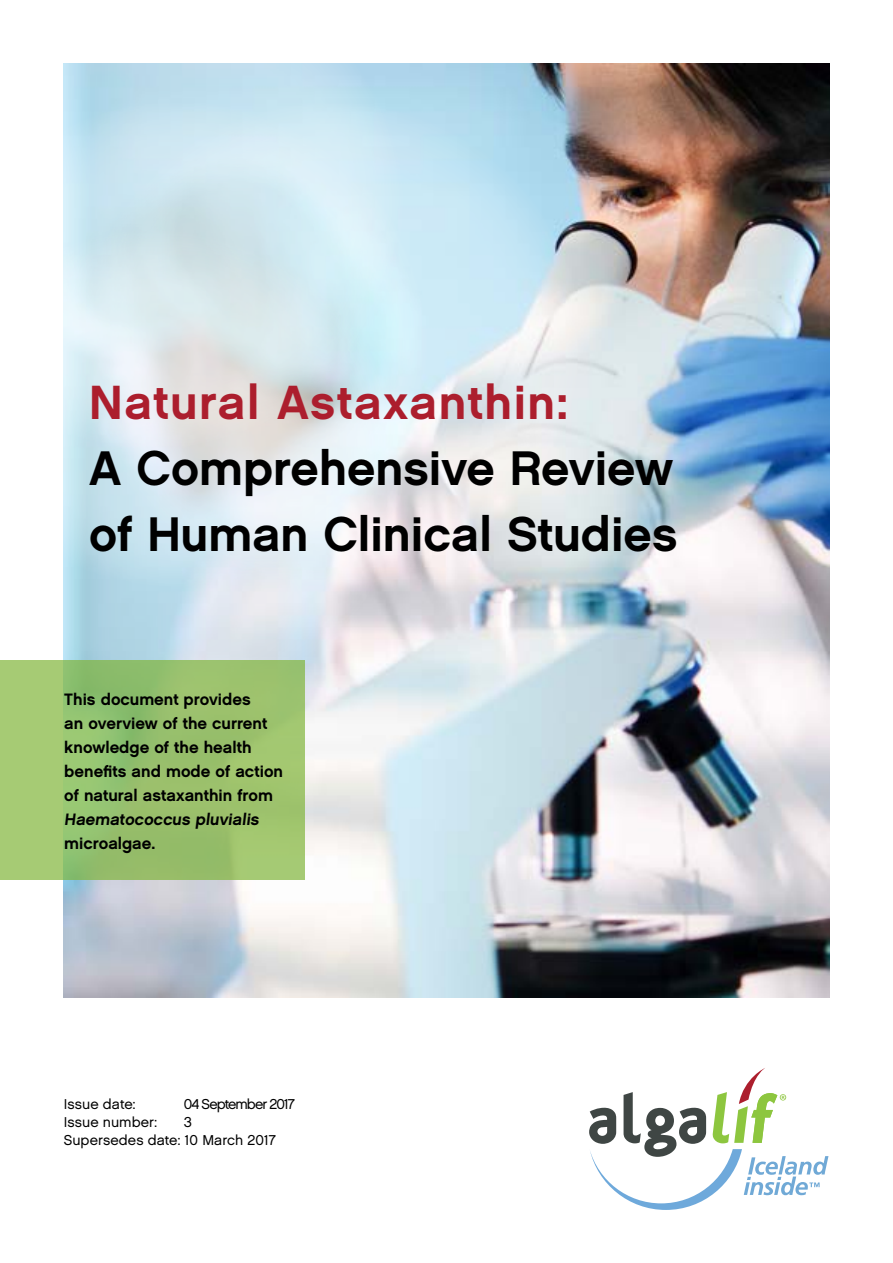
<style>
.page{position:relative;width:893px;height:1263px;background:#fff}
.page>*{position:absolute;margin:0;border:0;box-sizing:border-box;transform-origin:0 0}
.t1{font:48.45px/66.3px "Chalet New York Nineteen Sixty";color:#000}
.t2{font:47.85px "Chalet New York Nineteen Sixty";letter-spacing:.03em;color:#ac1e2d}
.t3{font:16.5px/24px "Chalet New York Nineteen Sixty";color:#000}
.t4{font:14.25px/18px "Chalet London Nineteen Sixty";color:#000}
.t5{font:14.25px "Chalet London Nineteen Sixty";letter-spacing:-.065em;color:#000}
</style>
<div class="page">
<img style="left:64px;top:64px;width:765px;height:933px">
<svg style="left:81px;top:102px;width:502px;height:485px"></svg>
<svg style="left:63px;top:63px;width:341px;height:167px;fill:#cae5f1"></svg>
<svg style="left:0;top:230px;width:404px;height:484px"></svg>
<svg style="left:0;top:661px;width:305px;height:219px;fill:#9bc26f"></svg>
<svg style="left:589px;top:1068px;width:239px;height:142px"></svg>
<h2 class="t2" style="left:89px;top:372px;width:480px">Natural Astaxanthin:</h2>
<h1 class="t1" style="left:89px;top:434px;width:590px">A Comprehensive Review of Human Clinical Studies</h1>
<p class="t3" style="left:64px;top:687px;width:220px">This document provides<br>an overview of the current knowledge of the health benefits and mode of action of natural astaxanthin from<br>Haematococcus pluvialis microalgae.</p>
<p class="t4" style="left:64px;top:1095px;width:74px">Issue date:</p>
<p class="t5" style="left:184px;top:1095px;width:113px">04 September 2017</p>
<p class="t4" style="left:64px;top:1113px;width:95px">Issue number:</p>
<p class="t4" style="left:64px;top:1113px;width:214px;text-indent:120px">3<br>Supersedes date: 10 March 2017</p>
</div>
